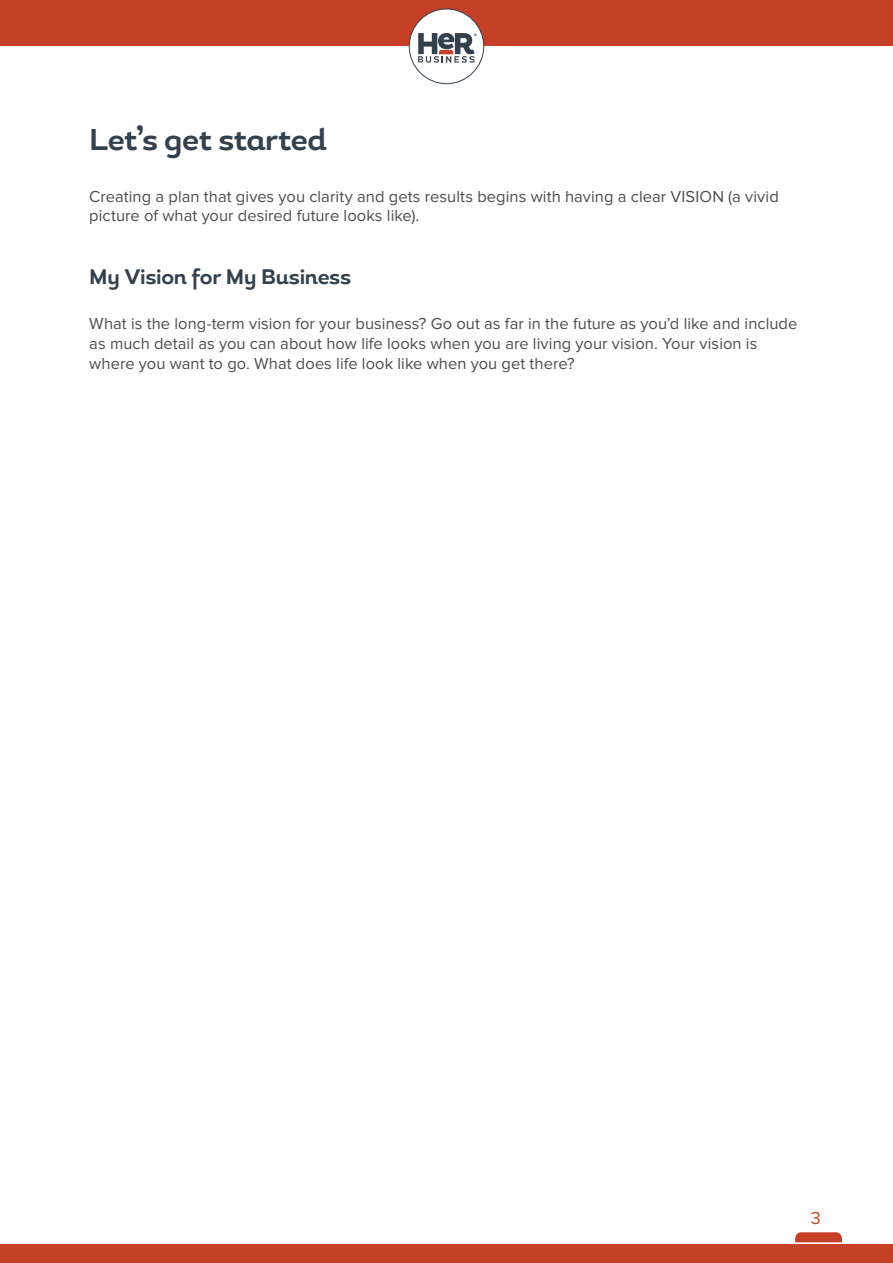
<style>
.page{position:relative;width:893px;height:1263px;background:#fff}
.page>*{position:absolute;margin:0;border:0;box-sizing:border-box;transform-origin:0 0}
.t1{font:700 30px "Magallanes";letter-spacing:-.015em;color:#33414e}
.t2{font:700 21px "Magallanes";letter-spacing:-.015em;color:#33414e}
.t3{font:18px "Proxima Nova";color:#c54027}
.t4{font:16.5px/19.8px "Proxima Nova";letter-spacing:.005em;color:#4d4d4f}
</style>
<div class="page">
<div style="left:0;top:0;width:893px;height:46px;background:#c54027"></div>
<svg style="left:795px;top:1232px;width:47px;height:10px"></svg>
<div style="left:0;top:1244px;width:893px;height:19px;background:#c54027"></div>
<div style="left:409px;top:9px;width:75px;height:75px;background:#fff;border-radius:50%"></div>
<svg style="left:418px;top:33px;width:59px;height:30px"></svg>
<div style="left:409px;top:9px;width:75px;height:75px;border:1px solid #33414e;border-radius:50%"></div>
<h1 class="t1" style="left:89px;top:121px;width:239px">Let’s get started</h1>
<p class="t4" style="left:89px;top:187px;width:691px">Creating a plan that gives you clarity and gets results begins with having a clear VISION (a vivid picture of what your desired future looks like).</p>
<p class="t2" style="left:89px;top:263px;width:263px">My Vision for My Business</p>
<p class="t4" style="left:89px;top:314px;width:710px">What is the long-term vision for your business? Go out as far in the future as you’d like and include as much detail as you can about how life looks when you are living your vision. Your vision is where you want to go. What does life look like when you get there?</p>
<p class="t3" style="left:811px;top:1209px;width:12px">3</p>
</div>
